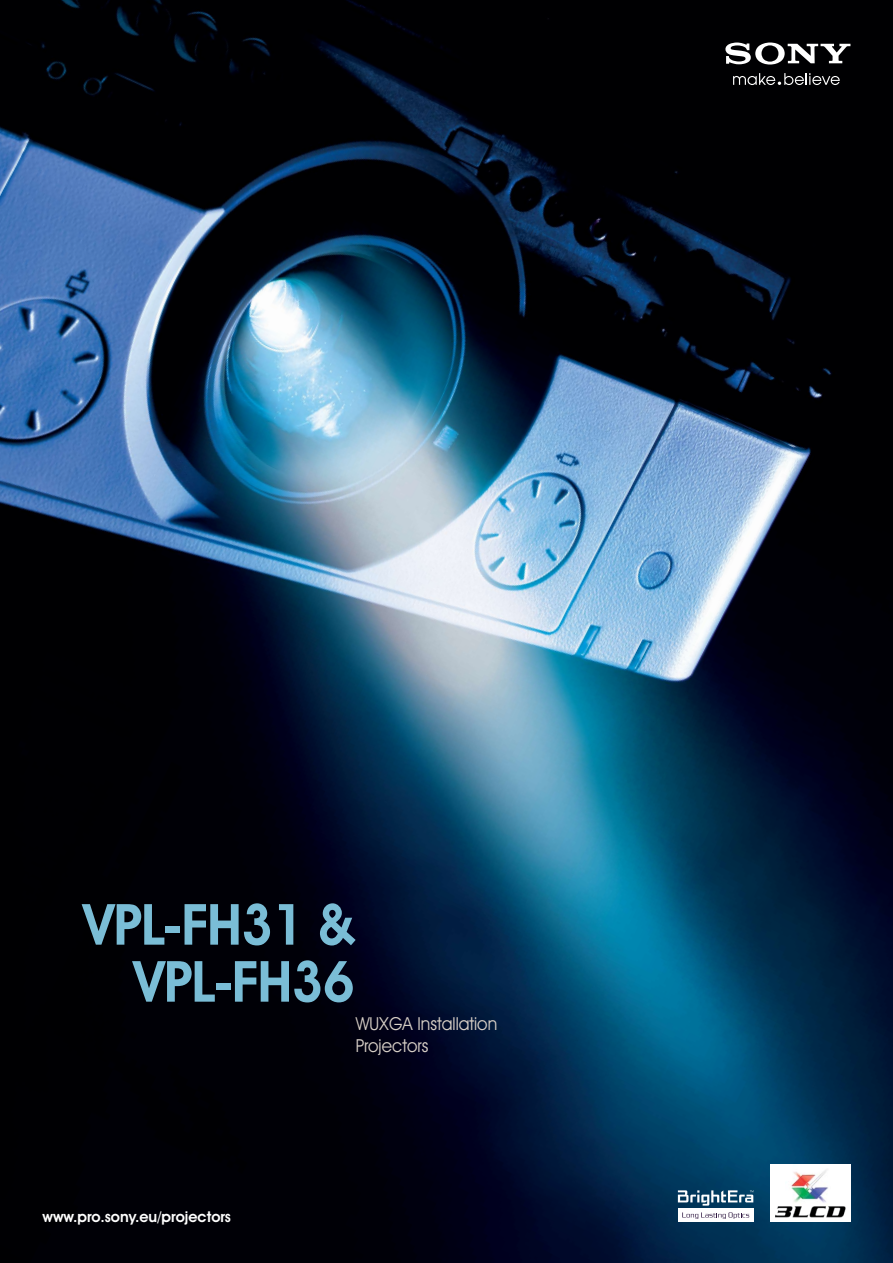
<style>
.page{position:relative;width:893px;height:1263px;background:#fff}
.page>*{position:absolute;margin:0;border:0;box-sizing:border-box;transform-origin:0 0}
.t1{font:600 57px/57px "Avant Garde IT Cby BT";letter-spacing:-.02em;color:#7abdd6;text-align:right}
.t2{font:18px/22.5px "Avant Garde IT Cby BT";color:#d8d0c7;scale:.95 1}
.t3{font:600 15px "Avant Garde IT Cby BT";color:#fff}
</style>
<div class="page">
<img style="left:0;top:0;width:893px;height:1263px">
<svg style="left:733px;top:73px;width:107px;height:12px"></svg>
<svg style="left:725px;top:43px;width:125px;height:22px"></svg>
<div style="left:770px;top:1164px;width:80px;height:58px;background:#fff"></div>
<img style="left:775px;top:1206px;width:73px;height:21px">
<img style="left:791px;top:1169px;width:37px;height:34px">
<div style="left:678px;top:1209px;width:75px;height:13px;background:#fff"></div>
<svg style="left:682px;top:1212px;width:67px;height:7px"></svg>
<svg style="left:678px;top:1190px;width:75px;height:15px"></svg>
<h1 class="t1" style="left:83px;top:896px;width:274px">VPL-FH31 &amp;<br>VPL-FH36</h1>
<p class="t2" style="left:356px;top:1012px;width:150px">WUXGA Installation<br>Projectors</p>
<p class="t3" style="left:43px;top:1207px;width:190px">www.pro.sony.eu/projectors</p>
</div>
